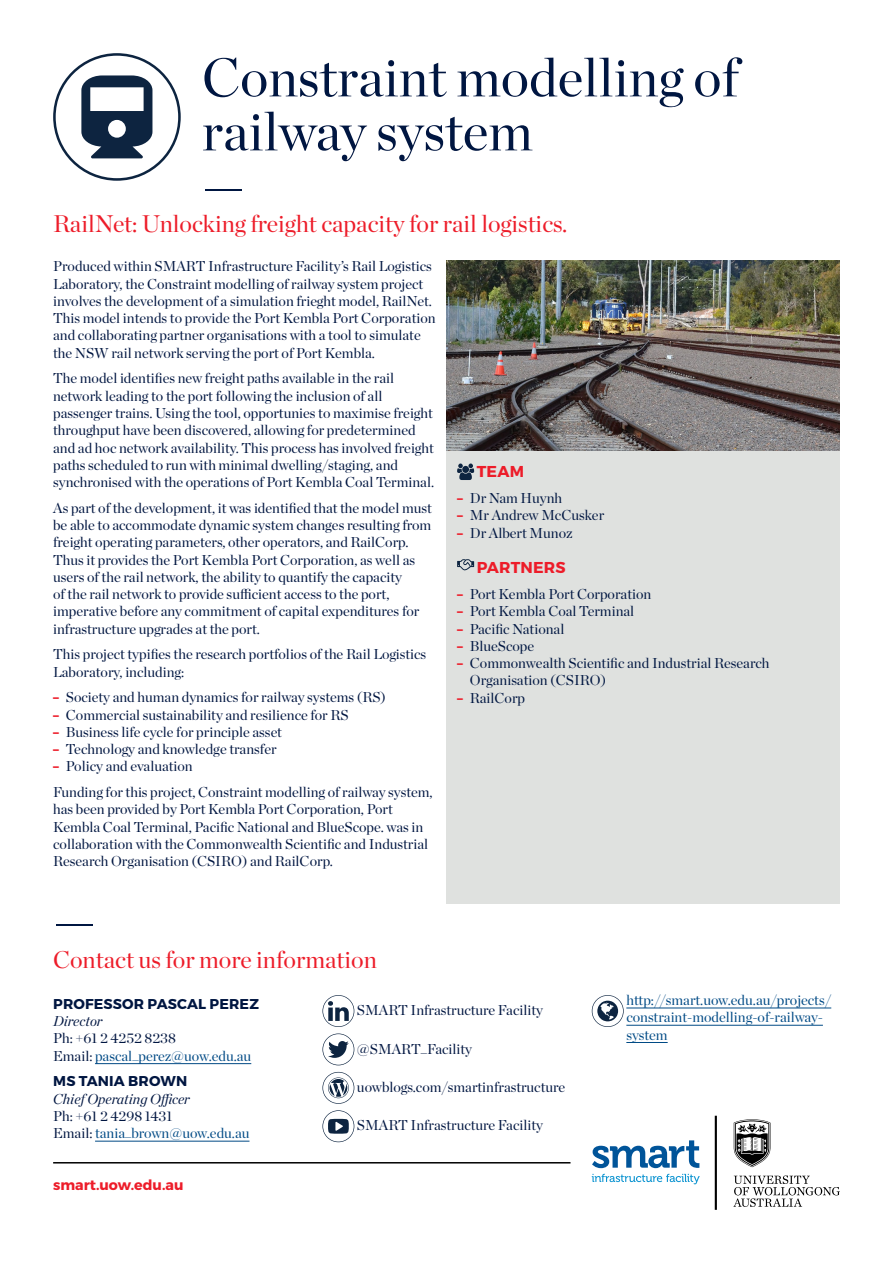
<style>
.page{position:relative;width:893px;height:1263px;background:#fff}
.page>*{position:absolute;margin:0;border:0;box-sizing:border-box;transform-origin:0 0}
.t1{font:54px/54px "Chronicle Display";color:#001641}
.t2{font:24px "Chronicle Display";color:#ed1c29}
.t3{font:700 15.75px "Montserrat";letter-spacing:.01em;color:#ed1c29}
.t4{font:14.25px/17.2px "Chronicle Display";color:#001641}
.t5{font:14.25px/17.2px "Chronicle Display";color:#004a85}
.t6{font:700 14.25px "Montserrat";letter-spacing:.01em;color:#001641}
.t7{font:italic 14.25px "Chronicle Display";color:#001641}
.t8{font:700 14.25px "Montserrat";color:#ed1c29}
.s1{font-family:"Montserrat";font-weight:700;color:#ed1c29}
.s2{color:#001641}
</style>
<div class="page">
<hr style="left:95px;top:1063px;width:156px;height:1px;background:#004a85">
<hr style="left:95px;top:1141px;width:154px;height:1px;background:#004a85">
<svg style="left:322px;top:995px;width:32px;height:32px"></svg>
<svg style="left:322px;top:1033px;width:32px;height:32px"></svg>
<svg style="left:322px;top:1072px;width:32px;height:32px"></svg>
<svg style="left:322px;top:1110px;width:32px;height:32px"></svg>
<hr style="left:53px;top:1162px;width:517px;height:1px;background:#000">
<svg style="left:733px;top:1175px;width:107px;height:32px"></svg>
<svg style="left:734px;top:1119px;width:36px;height:48px"></svg>
<hr style="left:715px;top:1116px;width:2px;height:94px;background:#000">
<svg style="left:592px;top:1174px;width:108px;height:10px"></svg>
<svg style="left:592px;top:1140px;width:107px;height:28px"></svg>
<img style="left:446px;top:260px;width:394px;height:191px">
<div style="left:446px;top:451px;width:394px;height:453px;background:#dfe1df"></div>
<svg style="left:457px;top:463px;width:17px;height:17px"></svg>
<svg style="left:457px;top:559px;width:17px;height:12px"></svg>
<svg style="left:53px;top:53px;width:128px;height:128px"></svg>
<hr style="left:626px;top:1007px;width:205px;height:1px;background:#004a85">
<hr style="left:626px;top:1025px;width:197px;height:1px;background:#004a85">
<hr style="left:626px;top:1042px;width:42px;height:1px;background:#004a85">
<svg style="left:592px;top:995px;width:32px;height:32px"></svg>
<h1 class="t1" style="left:202px;top:47px;width:538px">Constraint modelling of railway system<br>—</h1>
<h2 class="t2" style="left:53px;top:205px;width:516px">RailNet: Unlocking freight capacity for rail logistics.</h2>
<p class="t4" style="left:53px;top:257px;width:384px">Produced within SMART Infrastructure Facility’s Rail Logistics Laboratory, the Constraint modelling of railway system project involves the development of a simulation frieght model, RailNet.<br>This model intends to provide the Port Kembla Port Corporation and collaborating partner organisations with a tool to simulate the NSW rail network serving the port of Port Kembla.</p>
<p class="t4" style="left:53px;top:369px;width:382px">The model identifies new freight paths available in the rail network leading to the port following the inclusion of all passenger trains. Using the tool, opportunies to maximise freight throughput have been discovered, allowing for predetermined and ad hoc network availability. This process has involved freight paths scheduled to run with minimal dwelling/staging, and synchronised with the operations of Port Kembla Coal Terminal.</p>
<p class="t4" style="left:53px;top:498px;width:380px">As part of the development, it was identified that the model must be able to accommodate dynamic system changes resulting from freight operating parameters, other operators, and RailCorp.<br>Thus it provides the Port Kembla Port Corporation, as well as users of the rail network, the ability to quantify the capacity<br>of the rail network to provide sufficient access to the port, imperative before any commitment of capital expenditures for infrastructure upgrades at the port.</p>
<p class="t4" style="left:53px;top:645px;width:375px">This project typifies the research portfolios of the Rail Logistics<br>Laboratory, including:</p>
<p class="t4" style="left:53px;top:688px;width:334px"><span class="s1">–</span> Society and human dynamics for railway systems (RS)</p>
<p class="t4" style="left:53px;top:705px;width:297px"><span class="s1">–</span> Commercial sustainability and resilience for RS</p>
<p class="t4" style="left:53px;top:722px;width:230px"><span class="s1">–</span> Business life cycle for principle asset</p>
<p class="t4" style="left:53px;top:739px;width:225px"><span class="s1">–</span> Technology and knowledge transfer</p>
<p class="t4" style="left:53px;top:752px;width:381px;line-height:25.8px"><span class="s1">–</span> Policy and evaluation<br>Funding for this project, Constraint modelling of railway system,</p>
<p class="t4" style="left:53px;top:800px;width:377px">has been provided by Port Kembla Port Corporation, Port Kembla Coal Terminal, Pacific National and BlueScope. was in collaboration with the Commonwealth Scientific and Industrial Research Organisation (CSIRO) and RailCorp.</p>
<p class="t3" style="left:477px;top:462px;width:49px">TEAM</p>
<p class="t4" style="left:457px;top:488px;width:107px"><span class="s1">–</span> Dr Nam Huynh</p>
<p class="t4" style="left:457px;top:506px;width:149px"><span class="s1">–</span> Mr Andrew McCusker</p>
<p class="t4" style="left:457px;top:523px;width:117px"><span class="s1">–</span> Dr Albert Munoz</p>
<p class="t3" style="left:477px;top:558px;width:90px">PARTNERS</p>
<p class="t4" style="left:457px;top:584px;width:196px"><span class="s1">–</span> Port Kembla Port Corporation</p>
<p class="t4" style="left:457px;top:602px;width:179px"><span class="s1">–</span> Port Kembla Coal Terminal</p>
<p class="t4" style="left:457px;top:619px;width:109px"><span class="s1">–</span> Pacific National</p>
<p class="t4" style="left:457px;top:636px;width:79px"><span class="s1">–</span> BlueScope</p>
<p class="t4" style="left:470px;top:653px;width:301px;text-indent:-13px"><span class="s1">–</span> Commonwealth Scientific and Industrial Research<br>Organisation (CSIRO)</p>
<p class="t4" style="left:457px;top:688px;width:70px"><span class="s1">–</span> RailCorp</p>
<h1 class="t1" style="left:53px;top:889px;width:44px">—</h1>
<h2 class="t2" style="left:53px;top:941px;width:325px">Contact us for more information</h2>
<p class="t6" style="left:53px;top:995px;width:207px">PROFESSOR PASCAL PEREZ</p>
<p class="t7" style="left:53px;top:1010px;width:51px">Director</p>
<p class="t5" style="left:53px;top:1029px;width:200px"><span class="s2">Ph: +61 2 4252 8238<br>Email:</span> pascal_perez@uow.edu.au</p>
<p class="t6" style="left:53px;top:1072px;width:136px">MS TANIA BROWN</p>
<p class="t7" style="left:53px;top:1087px;width:138px">Chief Operating Officer</p>
<p class="t5" style="left:53px;top:1106px;width:198px"><span class="s2">Ph: +61 2 4298 1431<br>Email:</span> tania_brown@uow.edu.au</p>
<p class="t4" style="left:357px;top:1000px;width:187px">SMART Infrastructure Facility</p>
<p class="t4" style="left:357px;top:1039px;width:117px">@SMART_Facility</p>
<p class="t4" style="left:357px;top:1077px;width:210px">uowblogs.com/smartinfrastructure</p>
<p class="t4" style="left:357px;top:1116px;width:187px">SMART Infrastructure Facility</p>
<p class="t8" style="left:53px;top:1176px;width:132px">smart.uow.edu.au</p>
<p class="t5" style="left:626px;top:990px;width:206px">http://smart.uow.edu.au/projects/ constraint-modelling-of-railway&shy;system</p>
</div>
